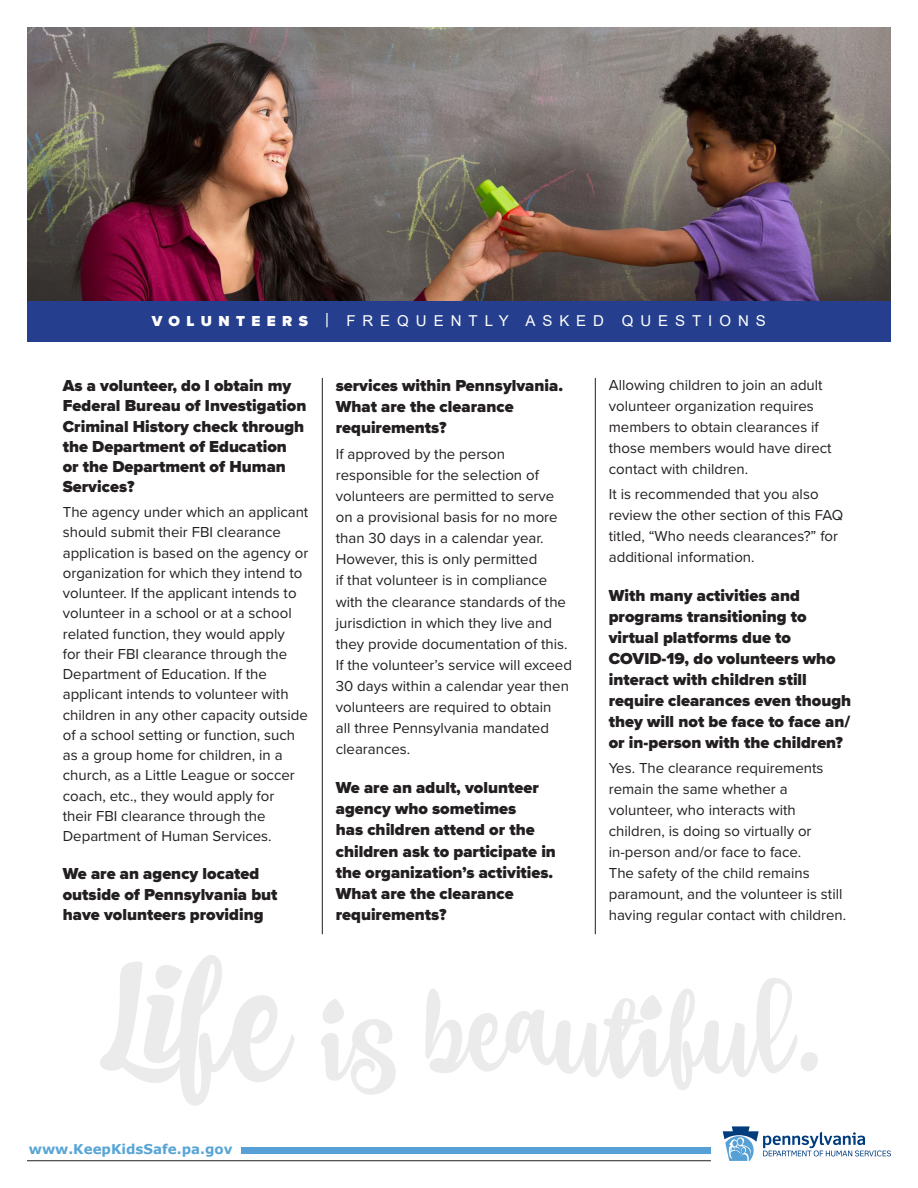
<style>
.page{position:relative;width:918px;height:1188px;background:#fff}
.page>*{position:absolute;margin:0;border:0;box-sizing:border-box;transform-origin:0 0}
.t1{font:900 16.5px/21.1px "Proxima Nova";color:#231f20}
.t2{font:15px/20.2px "Proxima Nova";color:#231f20}
.t3{font:15px "Arial";letter-spacing:.465em;color:#fff}
.t4{font:700 13.5px "Verdana";color:#58a5d5}
.s1{font-family:"Proxima Nova";font-weight:900}
</style>
<div class="page">
<img style="left:27px;top:27px;width:864px;height:274px">
<div style="left:27px;top:301px;width:864px;height:41px;background:#253f8e"></div>
<div style="left:241px;top:1148px;width:470px;height:6px;background:#56a0d5"></div>
<hr style="left:27px;top:1160px;width:684px;height:1px;background:#231f20">
<svg style="left:723px;top:1126px;width:168px;height:35px"></svg>
<div style="left:737px;top:1138px;width:6px;height:7px;background:#56a0d5;border-radius:50%"></div>
<hr style="left:322px;top:378px;width:1px;height:556px;background:#231f20">
<hr style="left:595px;top:378px;width:1px;height:556px;background:#231f20">
<svg style="left:425px;top:978px;width:393px;height:112px"></svg>
<svg style="left:321px;top:999px;width:75px;height:96px"></svg>
<svg style="left:100px;top:955px;width:195px;height:151px"></svg>
<p class="t3" style="left:152px;top:310px;width:616px"><span class="s1">VOLUNTEERS</span> | FREQUENTLY ASKED QUESTIONS</p>
<p class="t1" style="left:63px;top:375px;width:245px;line-height:20.2px">As a volunteer, do I obtain my<br>Federal Bureau of Investigation<br>Criminal History check through the Department of Education or the Department of Human<br>Services?</p>
<p class="t2" style="left:63px;top:501px;width:247px">The agency under which an applicant should submit their FBI clearance application is based on the agency or organization for which they intend to volunteer. If the applicant intends to volunteer in a school or at a school related function, they would apply<br>for their FBI clearance through the Department of Education. If the applicant intends to volunteer with children in any other capacity outside of a school setting or function, such as a group home for children, in a church, as a Little League or soccer coach, etc., they would apply for<br>their FBI clearance through the Department of Human Services.</p>
<p class="t1" style="left:63px;top:864px;width:216px;line-height:20.2px">We are an agency located outside of Pennsylvania but have volunteers providing</p>
<p class="t1" style="left:336px;top:375px;width:229px">services within Pennsylvania.<br>What are the clearance requirements?</p>
<p class="t2" style="left:336px;top:443px;width:238px;line-height:21.1px">If approved by the person responsible for the selection of volunteers are permitted to serve on a provisional basis for no more than 30 days in a calendar year.<br>However, this is only permitted<br>if that volunteer is in compliance with the clearance standards of the jurisdiction in which they live and they provide documentation of this.<br>If the volunteer’s service will exceed<br>30 days within a calendar year then volunteers are required to obtain<br>all three Pennsylvania mandated clearances.</p>
<p class="t1" style="left:336px;top:777px;width:222px">We are an adult, volunteer agency who sometimes<br>has children attend or the children ask to participate in the organization’s activities.<br>What are the clearance requirements?</p>
<p class="t2" style="left:609px;top:374px;width:224px;line-height:21px">Allowing children to join an adult volunteer organization requires members to obtain clearances if those members would have direct contact with children.</p>
<p class="t2" style="left:609px;top:483px;width:236px;line-height:21px">It is recommended that you also review the other section of this FAQ titled, “Who needs clearances?” for additional information.</p>
<p class="t1" style="left:609px;top:585px;width:244px">With many activities and programs transitioning to virtual platforms due to<br>COVID-19, do volunteers who interact with children still require clearances even though they will not be face to face an/ or in-person with the children?</p>
<p class="t2" style="left:609px;top:757px;width:239px;line-height:21px">Yes. The clearance requirements remain the same whether a volunteer, who interacts with children, is doing so virtually or in-person and/or face to face.<br>The safety of the child remains paramount, and the volunteer is still having regular contact with children.</p>
<p class="t4" style="left:29px;top:1140px;width:205px">www.KeepKidsSafe.pa.gov</p>
</div>
